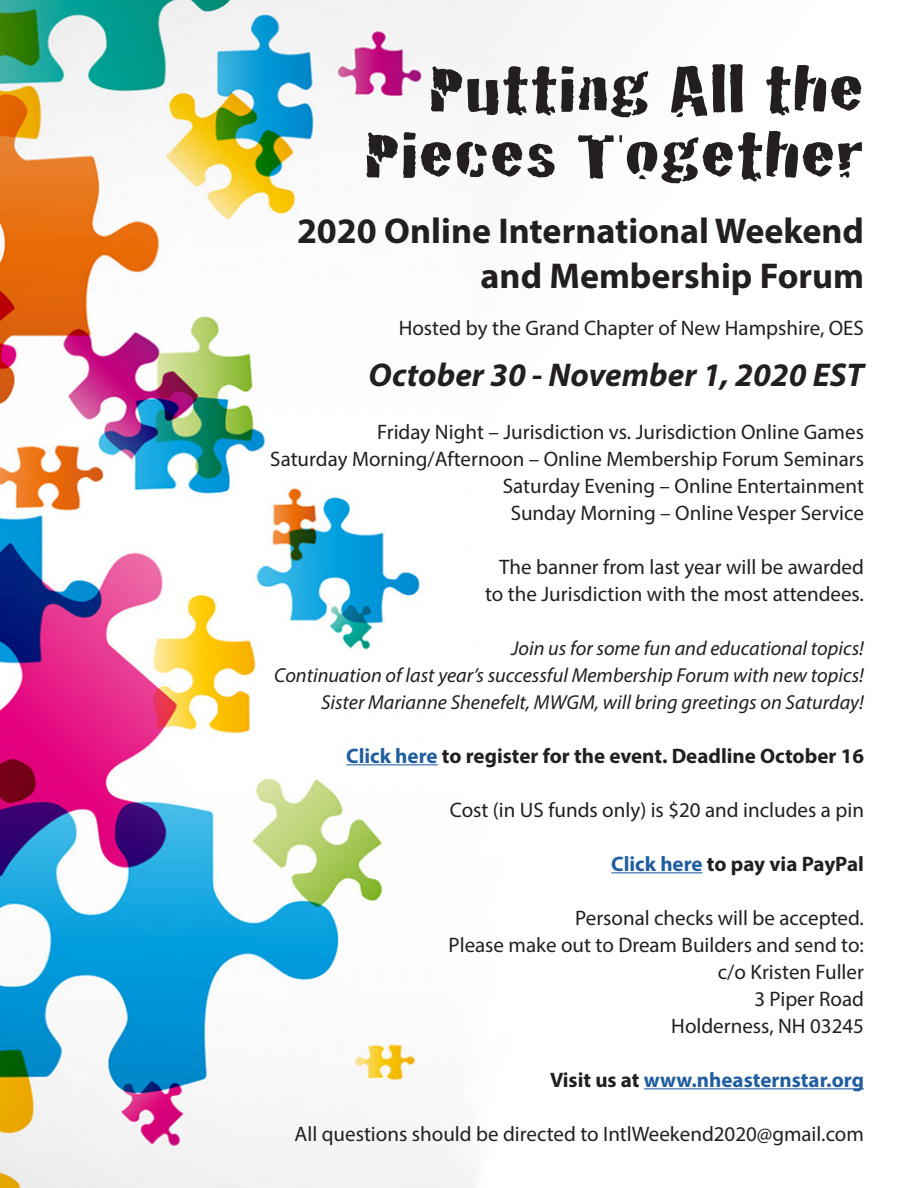
<style>
.page{position:relative;width:918px;height:1188px;background:#fff}
.page>*{position:absolute;margin:0;border:0;box-sizing:border-box;transform-origin:0 0}
.t1{font:67.5px/66px "Cracked";color:#231f20;text-align:right;scale:1.5 1}
.t2{font:700 36px/45px "Myriad Pro";color:#231f20;text-align:right}
.t3{font:italic 700 33px "Myriad Pro";color:#231f20}
.t4{font:21px/27px "Myriad Pro";color:#231f20;text-align:right}
.t5{font:700 21px "Myriad Pro";color:#231f20}
.t6{font:700 21px "Myriad Pro";color:#215e9f}
.t7{font:italic 20.25px/27px "Myriad Pro";color:#231f20;text-align:right}
.s1{color:#215e9f}
.s2{color:#231f20}
</style>
<div class="page">
<img style="left:0;top:0;width:864px;height:1188px">
<hr style="left:346px;top:764px;width:92px;height:1px;background:#215e9f">
<hr style="left:611px;top:872px;width:92px;height:1px;background:#215e9f">
<hr style="left:644px;top:1088px;width:220px;height:1px;background:#215e9f">
<h1 class="t1" style="left:364px;top:52px;width:335px">Putting All the<br>Pieces Together</h1>
<h2 class="t2" style="left:297px;top:207px;width:568px">2020 Online International Weekend and Membership Forum</h2>
<p class="t4" style="left:399px;top:314px;width:467px">Hosted by the Grand Chapter of New Hampshire, OES</p>
<h3 class="t3" style="left:369px;top:354px;width:497px">October 30 - November 1, 2020 EST</h3>
<p class="t4" style="left:270px;top:418px;width:595px">Friday Night – Jurisdiction vs. Jurisdiction Online Games<br>Saturday Morning/Afternoon – Online Membership Forum Seminars Saturday Evening – Online Entertainment<br>Sunday Morning – Online Vesper Service</p>
<p class="t4" style="left:485px;top:553px;width:380px">The banner from last year will be awarded to the Jurisdiction with the most attendees.</p>
<p class="t7" style="left:274px;top:634px;width:591px">Join us for some fun and educational topics!<br>Continuation of last year’s successful Membership Forum with new topics!<br>Sister Marianne Shenefelt, MWGM, will bring greetings on Saturday!</p>
<p class="t5" style="left:346px;top:742px;width:519px"><span class="s1">Click here</span> to register for the event. Deadline October 16</p>
<p class="t4" style="left:450px;top:796px;width:416px">Cost (in US funds only) is $20 and includes a pin</p>
<p class="t5" style="left:611px;top:850px;width:254px"><span class="s1">Click here</span> to pay via PayPal</p>
<p class="t4" style="left:449px;top:904px;width:417px">Personal checks will be accepted.<br>Please make out to Dream Builders and send to: c/o Kristen Fuller<br>3 Piper Road<br>Holderness, NH 03245</p>
<p class="t6" style="left:550px;top:1066px;width:315px"><span class="s2">Visit us at</span> www.nheasternstar.org</p>
<p class="t4" style="left:295px;top:1120px;width:571px">All questions should be directed to IntlWeekend2020@gmail.com</p>
</div>
